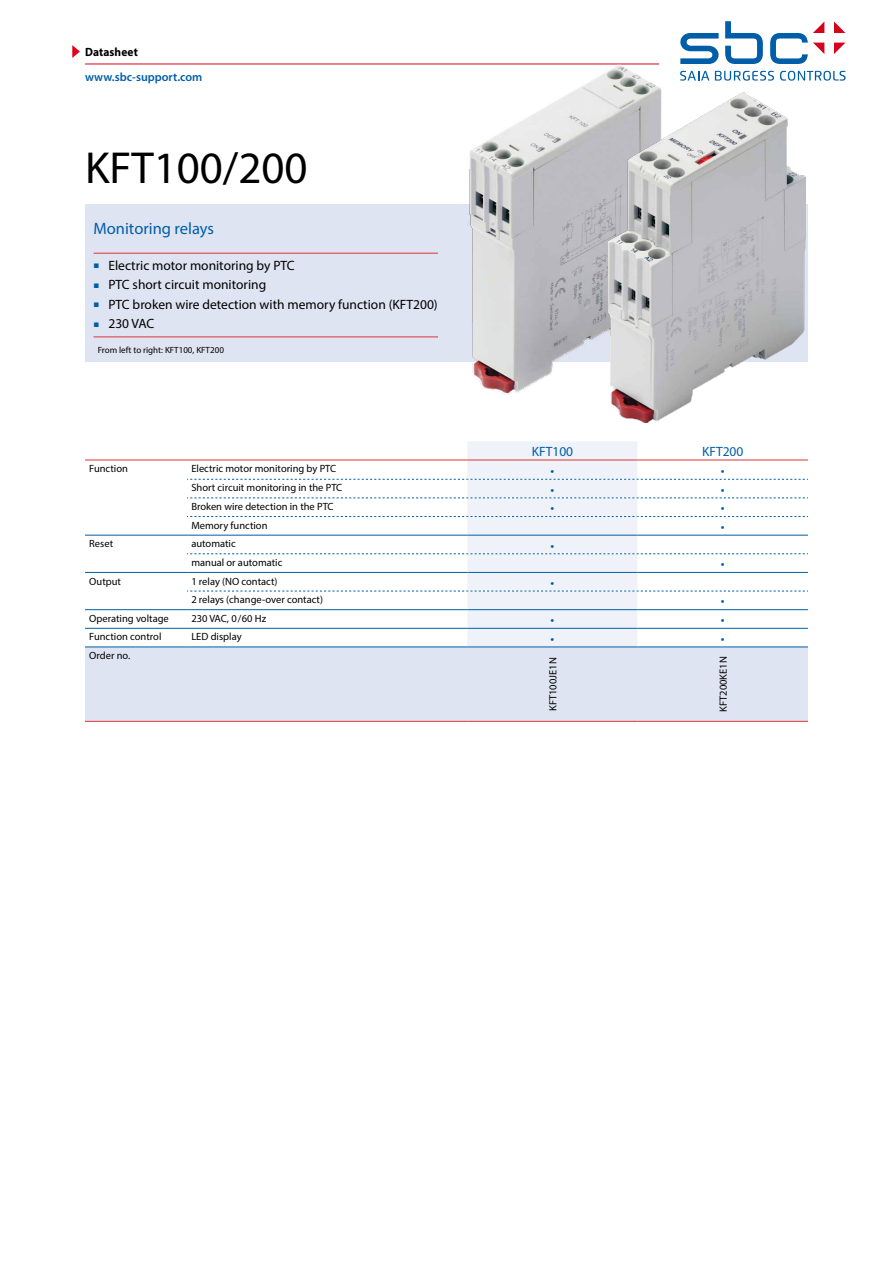
<style>
.page{position:relative;width:893px;height:1263px;background:#fff}
.page>*{position:absolute;margin:0;border:0;box-sizing:border-box;transform-origin:0 0}
._000_Titel_WB_19_20{font:45px "Myriad Pro";color:#000}
._004_Subtitel_11_13{font:16.5px "Myriad Pro";color:#005ea8}
._006_Content{font:13.5px "Myriad Pro";color:#000}
.Punkte{font:13.5px "Myriad Pro";color:#005ea8}
._006_Content-2{font:13.5px "Myriad Pro";color:#005ea8}
.t1{font:600 12px "Myriad Pro";color:#005ea8}
.t2{font:700 12px "Myriad Pro";letter-spacing:.01em;color:#000;scale:.95 1}
._006_Content-3{font:10.5px "Myriad Pro";color:#000}
._006_Tabelle_Kopie{font:9px "Myriad Pro";color:#000}
.s1{font-family:"Arial";font-size:9.75px;color:#005ea8}
</style>
<div class="page">
<svg style="left:680px;top:21px;width:165px;height:43px"></svg>
<svg style="left:680px;top:71px;width:29px;height:10px"></svg>
<svg style="left:715px;top:71px;width:59px;height:10px"></svg>
<svg style="left:780px;top:71px;width:66px;height:10px"></svg>
<hr style="left:85px;top:64px;width:574px;height:1px;background:#e2001a">
<svg style="left:72px;top:45px;width:8px;height:13px"></svg>
<div style="left:85px;top:204px;width:723px;height:157px;background:#dfe4f2"></div>
<hr style="left:94px;top:253px;width:344px;height:1px;background:#dd3338">
<hr style="left:94px;top:336px;width:344px;height:1px;background:#dd3338">
<div style="left:85px;top:647px;width:723px;height:74px;background:#dfe4f2"></div>
<hr style="left:85px;top:460px;width:102px;height:1px;background:#dd3338">
<svg style="left:187px;top:442px;width:621px;height:204px"></svg>
<hr style="left:85px;top:646px;width:102px;height:1px;background:#005ea8">
<hr style="left:187px;top:646px;width:280px;height:1px;background:#005ea8">
<hr style="left:467px;top:646px;width:171px;height:1px;background:#005ea8">
<hr style="left:638px;top:646px;width:170px;height:1px;background:#005ea8">
<hr style="left:85px;top:535px;width:102px;height:1px;background:#005ea8">
<hr style="left:187px;top:535px;width:280px;height:1px;background:#005ea8">
<hr style="left:467px;top:535px;width:171px;height:1px;background:#005ea8">
<hr style="left:638px;top:535px;width:170px;height:1px;background:#005ea8">
<hr style="left:85px;top:572px;width:102px;height:1px;background:#005ea8">
<hr style="left:187px;top:572px;width:280px;height:1px;background:#005ea8">
<hr style="left:467px;top:572px;width:171px;height:1px;background:#005ea8">
<hr style="left:638px;top:572px;width:170px;height:1px;background:#005ea8">
<hr style="left:85px;top:609px;width:102px;height:1px;background:#005ea8">
<hr style="left:187px;top:609px;width:280px;height:1px;background:#005ea8">
<hr style="left:467px;top:609px;width:171px;height:1px;background:#005ea8">
<hr style="left:638px;top:609px;width:170px;height:1px;background:#005ea8">
<hr style="left:85px;top:628px;width:102px;height:1px;background:#005ea8">
<hr style="left:187px;top:628px;width:280px;height:1px;background:#005ea8">
<hr style="left:467px;top:628px;width:171px;height:1px;background:#005ea8">
<hr style="left:638px;top:628px;width:170px;height:1px;background:#005ea8">
<hr style="left:85px;top:721px;width:102px;height:1px;background:#dd3338">
<hr style="left:187px;top:721px;width:280px;height:1px;background:#dd3338">
<hr style="left:467px;top:721px;width:171px;height:1px;background:#dd3338">
<hr style="left:638px;top:721px;width:170px;height:1px;background:#dd3338">
<img style="left:468px;top:64px;width:194px;height:331px">
<img style="left:608px;top:93px;width:197px;height:330px">
<p class="t2" style="left:85px;top:44px;width:57px">Datasheet</p>
<p class="t1" style="left:85px;top:69px;width:119px">www.sbc-support.com</p>
<p class="_000_Titel_WB_19_20" style="left:85px;top:140px;width:224px">KFT100/200</p>
<p class="_004_Subtitel_11_13" style="left:94px;top:218px;width:122px">Monitoring relays</p>
<p class="_006_Content" style="left:94px;top:257px;width:203px"><span class="s1">■</span> Electric motor monitoring by PTC</p>
<p class="_006_Content" style="left:94px;top:276px;width:174px"><span class="s1">■</span> PTC short circuit monitoring</p>
<p class="_006_Content" style="left:94px;top:296px;width:346px"><span class="s1">■</span> PTC broken wire detection with memory function (KFT200)</p>
<p class="_006_Content" style="left:94px;top:315px;width:62px"><span class="s1">■</span> 230 VAC</p>
<p class="_006_Tabelle_Kopie" style="left:98px;top:344px;width:128px">From left to right: KFT100, KFT200</p>
<p class="_006_Content-2" style="left:532px;top:443px;width:43px">KFT100</p>
<p class="_006_Content-2" style="left:702px;top:443px;width:43px">KFT200</p>
<p class="_006_Content-3" style="left:89px;top:462px;width:40px">Function</p>
<p class="_006_Content-3" style="left:191px;top:462px;width:146px">Electric motor monitoring by PTC</p>
<p class="Punkte" style="left:551px;top:462px;width:5px">•</p>
<p class="Punkte" style="left:721px;top:462px;width:5px">•</p>
<p class="_006_Content-3" style="left:191px;top:481px;width:153px">Short circuit monitoring in the PTC</p>
<p class="Punkte" style="left:551px;top:481px;width:5px">•</p>
<p class="Punkte" style="left:721px;top:481px;width:5px">•</p>
<p class="_006_Content-3" style="left:191px;top:500px;width:144px">Broken wire detection in the PTC</p>
<p class="Punkte" style="left:551px;top:499px;width:5px">•</p>
<p class="Punkte" style="left:721px;top:499px;width:5px">•</p>
<p class="_006_Content-3" style="left:191px;top:519px;width:78px">Memory function</p>
<p class="Punkte" style="left:721px;top:518px;width:5px">•</p>
<p class="_006_Content-3" style="left:89px;top:537px;width:25px">Reset</p>
<p class="_006_Content-3" style="left:191px;top:537px;width:46px">automatic</p>
<p class="Punkte" style="left:551px;top:537px;width:5px">•</p>
<p class="_006_Content-3" style="left:191px;top:556px;width:93px">manual or automatic</p>
<p class="Punkte" style="left:721px;top:555px;width:5px">•</p>
<p class="_006_Content-3" style="left:89px;top:574px;width:33px">Output</p>
<p class="_006_Content-3" style="left:191px;top:574px;width:88px">1 relay (NO contact)</p>
<p class="Punkte" style="left:551px;top:574px;width:5px">•</p>
<p class="_006_Content-3" style="left:191px;top:593px;width:133px">2 relays (change-over contact)</p>
<p class="Punkte" style="left:721px;top:593px;width:5px">•</p>
<p class="_006_Content-3" style="left:89px;top:612px;width:81px">Operating voltage</p>
<p class="_006_Content-3" style="left:191px;top:612px;width:76px">230 VAC, 0/60 Hz</p>
<p class="Punkte" style="left:551px;top:611px;width:5px">•</p>
<p class="Punkte" style="left:721px;top:611px;width:5px">•</p>
<p class="_006_Content-3" style="left:89px;top:630px;width:74px">Function control</p>
<p class="_006_Content-3" style="left:191px;top:630px;width:52px">LED display</p>
<p class="Punkte" style="left:551px;top:630px;width:5px">•</p>
<p class="Punkte" style="left:721px;top:630px;width:5px">•</p>
<p class="_006_Content-3" style="left:89px;top:649px;width:42px">Order no.</p>
<p class="_006_Content-3" style="left:546px;top:711px;width:55px;rotate:-90deg">KFT100JE1N</p>
<p class="_006_Content-3" style="left:717px;top:712px;width:57px;rotate:-90deg">KFT200KE1N</p>
</div>
